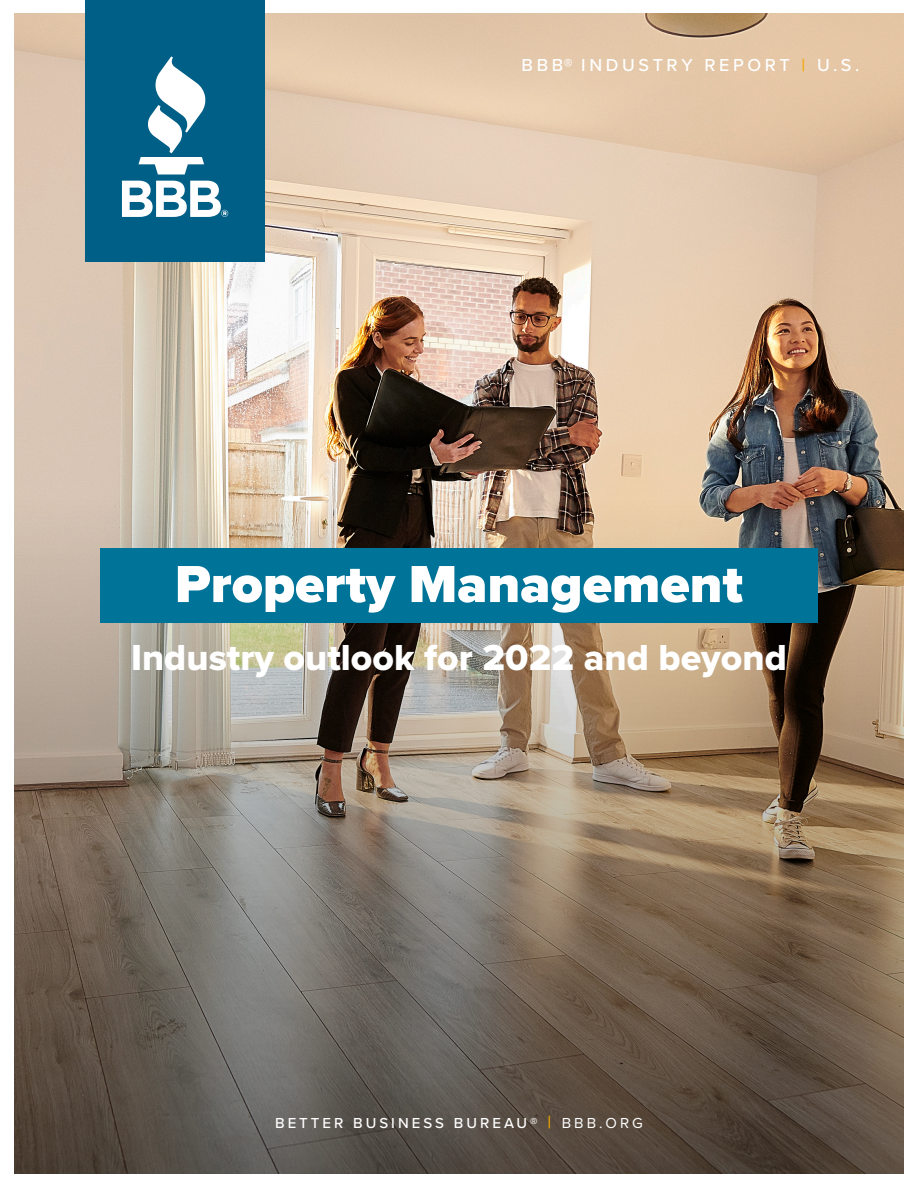
<style>
.page{position:relative;width:918px;height:1188px;background:#fff}
.page>*{position:absolute;margin:0;border:0;box-sizing:border-box;transform-origin:0 0}
.t1{font:900 54px "Proxima Nova";color:#fff}
.t2{font:37.5px "Proxima Nova Extrabld";color:#fff}
.t3{font:500 18px "Proxima Nova";letter-spacing:.2em;color:#fff}
.t4{font:500 15px "Proxima Nova";letter-spacing:.2em;color:#fff}
.s1{font-family:"Proxima Nova Extrabld";font-weight:400}
.s2{color:#f2a900}
.s3{font-size:18px;color:#f2a900}
.s4{font-weight:400}
</style>
<div class="page">
<img style="left:14px;top:14px;width:890px;height:483px">
<img style="left:14px;top:497px;width:890px;height:677px">
<div style="left:85px;top:0;width:180px;height:261px;background:#005f86"></div>
<svg style="left:139px;top:56px;width:67px;height:118px"></svg>
<svg style="left:122px;top:181px;width:106px;height:36px"></svg>
<div style="left:100px;top:548px;width:718px;height:75px;background:#007398"></div>
<p class="t3" style="left:522px;top:51px;width:339px">BBB<span class="s1">®</span> INDUSTRY REPORT <span class="s2">|</span> U.S.</p>
<p class="t1" style="left:175px;top:544px;width:570px">Property Management</p>
<p class="t2" style="left:131px;top:629px;width:657px">Industry outlook for 2022 and beyond</p>
<p class="t4" style="left:275px;top:1112px;width:369px">BETTER BUSINESS BUREAU<span class="s1">®</span> <span class="s3">|</span> <span class="s4">BBB.ORG</span></p>
</div>
